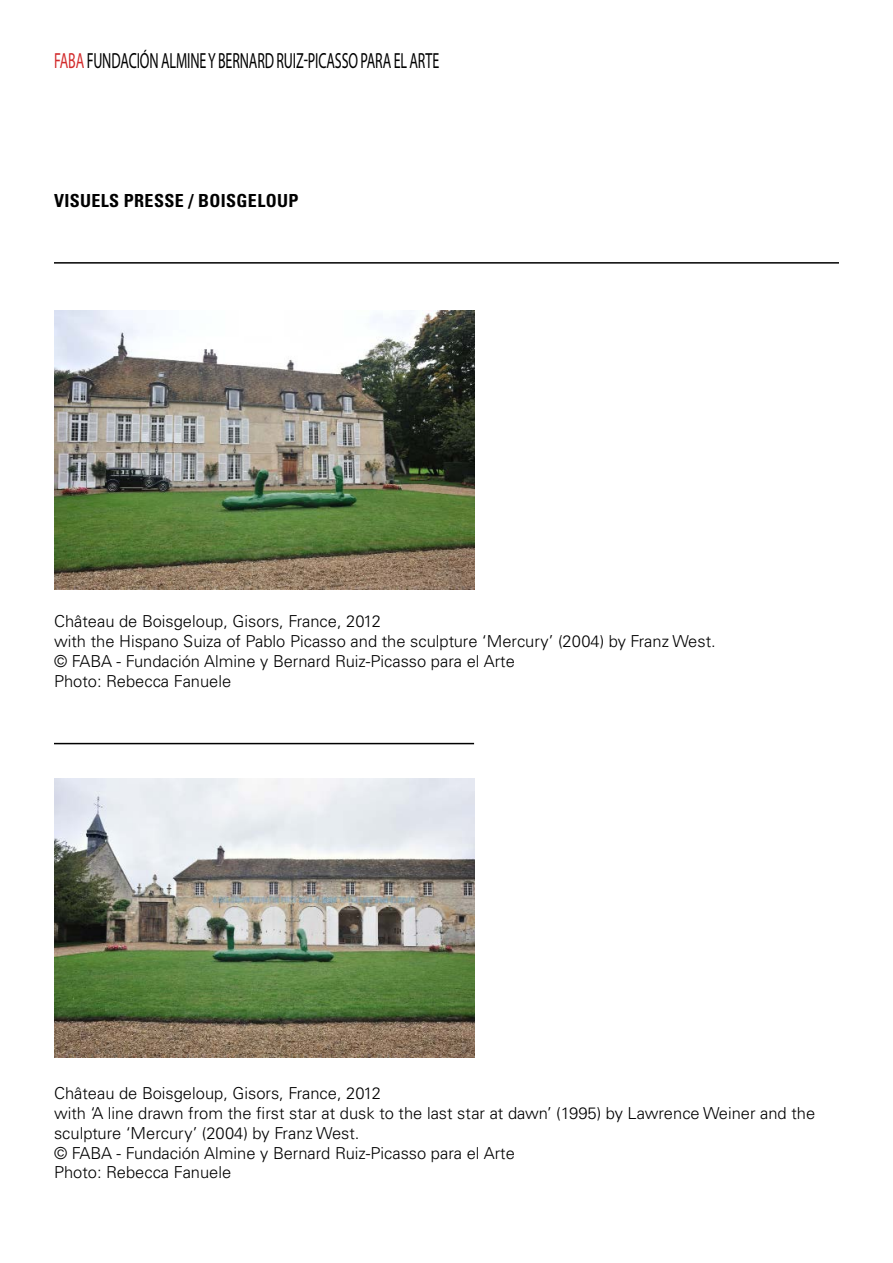
<style>
.page{position:relative;width:893px;height:1263px;background:#fff}
.page>*{position:absolute;margin:0;border:0;box-sizing:border-box;transform-origin:0 0}
.t1{font:21.9px "Myriad Pro";letter-spacing:-.01em;color:#000;scale:.64 1}
.t2{font:700 condensed 18px "Univers LT Std";letter-spacing:.02em;color:#000}
.t3{font:300 16.5px/19.8px "Univers LT Std";color:#000}
.s1{color:#d22a2b}
</style>
<div class="page">
<hr style="left:54px;top:262px;width:785px;height:2px;background:#000">
<hr style="left:54px;top:743px;width:420px;height:1px;background:#000">
<img style="left:54px;top:778px;width:420px;height:279px">
<img style="left:54px;top:311px;width:420px;height:279px">
<h1 class="t1" style="left:54px;top:48px;width:603px"><span class="s1">FABA</span> FUNDACIÓN ALMINE Y BERNARD RUIZ-PICASSO PARA EL ARTE</h1>
<p class="t2" style="left:54px;top:189px;width:246px">VISUELS PRESSE / BOISGELOUP</p>
<p class="t3" style="left:54px;top:611px;width:663px">Château de Boisgeloup, Gisors, France, 2012<br>with the Hispano Suiza of Pablo Picasso and the sculpture ‘Mercury’ (2004) by Franz West. © FABA - Fundación Almine y Bernard Ruiz-Picasso para el Arte<br>Photo: Rebecca Fanuele</p>
<p class="t3" style="left:54px;top:1083px;width:763px">Château de Boisgeloup, Gisors, France, 2012<br>with ‘A line drawn from the first star at dusk to the last star at dawn’ (1995) by Lawrence Weiner and the sculpture ‘Mercury’ (2004) by Franz West.<br>© FABA - Fundación Almine y Bernard Ruiz-Picasso para el Arte<br>Photo: Rebecca Fanuele</p>
</div>
